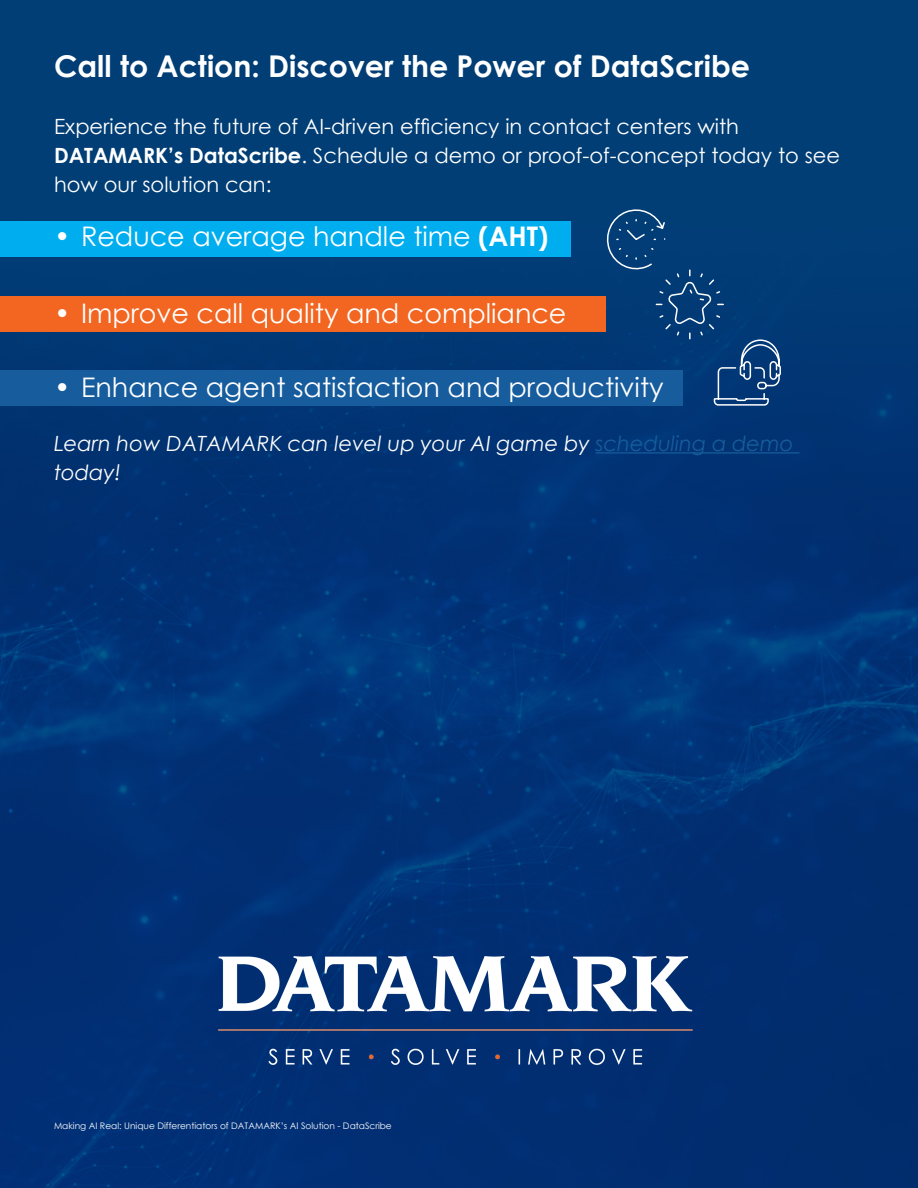
<style>
.page{position:relative;width:918px;height:1188px;background:#fff}
.page>*{position:absolute;margin:0;border:0;box-sizing:border-box;transform-origin:0 0}
.t1{font:700 30px "Century Gothic";color:#fff}
.t2{font:27px "Century Gothic";color:#fff}
.t3{font:21px/28.8px "Century Gothic";color:#fff}
.t4{font:italic 21px "Century Gothic";color:#fff}
.t5{font:9px "Century Gothic";color:#fff}
.s1{font-weight:700}
.s2{color:#175d9e}
</style>
<div class="page">
<img style="left:0;top:0;width:918px;height:1188px">
<div style="left:0;top:221px;width:571px;height:36px;background:#00aeef"></div>
<div style="left:0;top:296px;width:605px;height:36px;background:#f26621"></div>
<div style="left:0;top:370px;width:682px;height:36px;background:#175d9e"></div>
<img style="left:219px;top:957px;width:473px;height:107px">
<hr style="left:596px;top:452px;width:204px;height:2px;background:#175d9e">
<svg style="left:602px;top:205px;width:180px;height:201px;background:#0d447d"></svg>
<p class="t1" style="left:54px;top:43px;width:697px">Call to Action: Discover the Power of DataScribe</p>
<p class="t3" style="left:54px;top:112px;width:687px">Experience the future of AI-driven efficiency in contact centers with</p>
<p class="t3" style="left:54px;top:141px;width:788px"><span class="s1">DATAMARK’s DataScribe</span>. Schedule a demo or proof-of-concept today to see how our solution can:</p>
<p class="t2" style="left:54px;top:218px;width:496px">• Reduce average handle time <span class="s1">(AHT)</span></p>
<p class="t2" style="left:54px;top:294px;width:514px">• Improve call quality and compliance</p>
<p class="t2" style="left:54px;top:368px;width:611px">• Enhance agent satisfaction and productivity</p>
<p class="t4" style="left:54px;top:429px;width:741px">Learn how DATAMARK can level up your AI game by <span class="s2">scheduling a demo</span></p>
<p class="t4" style="left:54px;top:457px;width:69px">today!</p>
<p class="t5" style="left:54px;top:1119px;width:339px">Making AI Real: Unique Differentiators of DATAMARK’s AI Solution - DataScribe</p>
</div>
